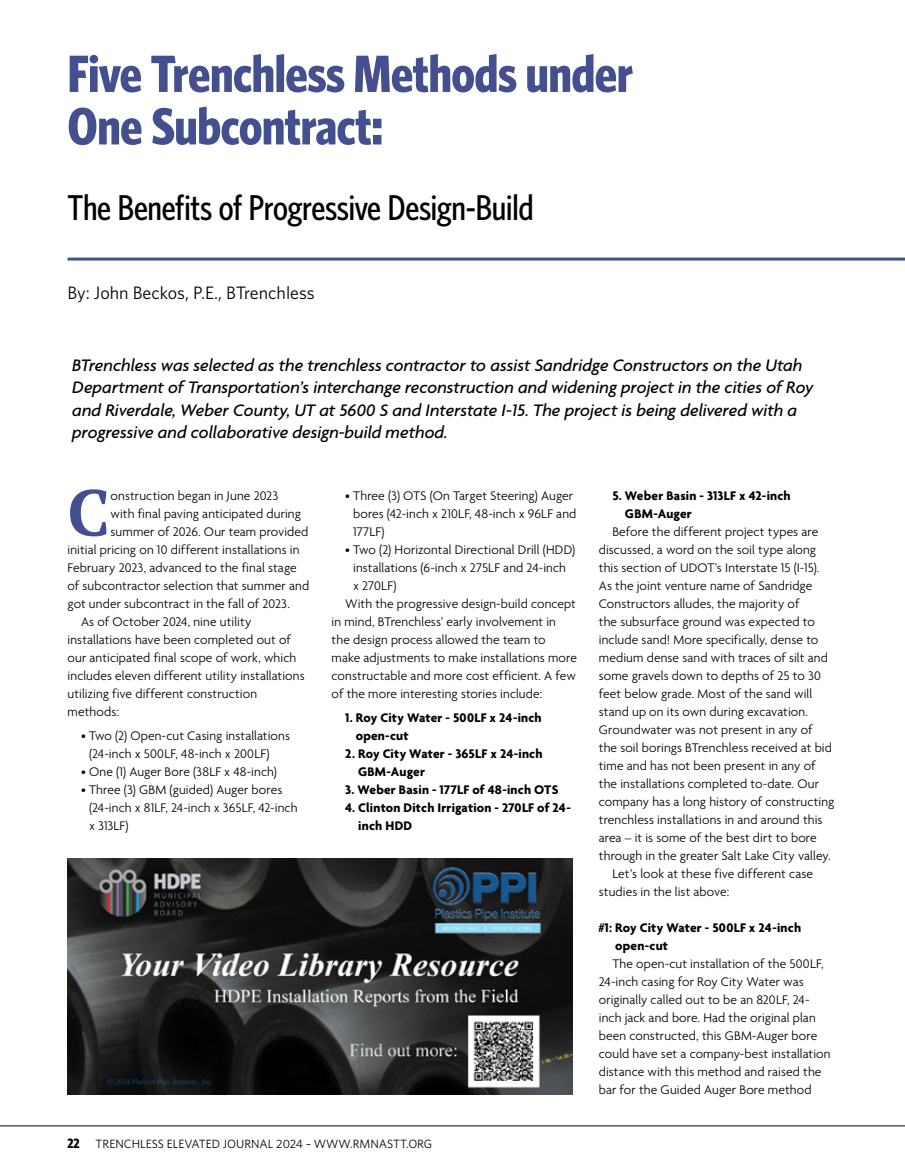
<style>
.page{position:relative;width:905px;height:1175px;background:#fff}
.page>*{position:absolute;margin:0;border:0;box-sizing:border-box;transform-origin:0 0}
.t1{font:700 64.95px "PT Serif";color:#444f90}
.t2{font:700 52.5px/52.5px "Whitney Condensed";letter-spacing:-.01em;color:#444f90}
.t3{font:500 36px "Whitney Condensed";letter-spacing:-.015em;color:#000}
.t4{font:italic 500 18px/22.5px "Agenda";color:#000}
.t5{font:18px "Whitney";color:#000}
.t6{font:300 13.5px/18px "Agenda";letter-spacing:.01em;color:#000}
.t7{font:700 13.5px/18px "Agenda";letter-spacing:.01em;color:#000}
.t8{font:12px "Whitney";color:#000}
.s1{font-family:"Whitney Condensed";font-weight:700;font-size:13.5px}
</style>
<div class="page">
<hr style="left:0;top:1125px;width:904px;height:1px;background:#000">
<hr style="left:68px;top:257px;width:836px;height:3px;background:#444f90">
<img style="left:67px;top:858px;width:505px;height:236px">
<h2 class="t2" style="left:67px;top:47px;width:567px">Five Trenchless Methods under<br>One Subcontract:</h2>
<h3 class="t3" style="left:67px;top:187px;width:467px">The Benefits of Progressive Design-Build</h3>
<h3 class="t5" style="left:67px;top:282px;width:249px">By: John Beckos, P.E., BTrenchless</h3>
<p class="t4" style="left:72px;top:354px;width:743px">BTrenchless was selected as the trenchless contractor to assist Sandridge Constructors on the Utah Department of Transportation’s interchange reconstruction and widening project in the cities of Roy and Riverdale, Weber County, UT at 5600 S and Interstate I-15. The project is being delivered with a progressive and collaborative design-build method.</p>
<h1 class="t1" style="left:68px;top:470px;width:44px">C</h1>
<p class="t6" style="left:110px;top:487px;width:169px">onstruction began in June 2023</p>
<p class="t6" style="left:110px;top:505px;width:192px">with final paving anticipated during</p>
<p class="t6" style="left:110px;top:523px;width:199px">summer of 2026. Our team provided</p>
<p class="t6" style="left:67px;top:541px;width:233px">initial pricing on 10 different installations in</p>
<p class="t6" style="left:67px;top:559px;width:231px">February 2023, advanced to the final stage</p>
<p class="t6" style="left:67px;top:577px;width:243px">of subcontractor selection that summer and</p>
<p class="t6" style="left:67px;top:595px;width:224px">got under subcontract in the fall of 2023.</p>
<p class="t6" style="left:81px;top:613px;width:172px">As of October 2024, nine utility</p>
<p class="t6" style="left:67px;top:631px;width:225px">installations have been completed out of</p>
<p class="t6" style="left:67px;top:649px;width:230px">our anticipated final scope of work, which</p>
<p class="t6" style="left:67px;top:667px;width:239px">includes eleven different utility installations</p>
<p class="t6" style="left:67px;top:685px;width:191px">utilizing five different construction</p>
<p class="t6" style="left:67px;top:703px;width:53px">methods:</p>
<p class="t6" style="left:89px;top:727px;width:202px;text-indent:-8px">• Two (2) Open-cut Casing installations (24-inch x 500LF, 48-inch x 200LF)</p>
<p class="t6" style="left:81px;top:763px;width:197px">• One (1) Auger Bore (38LF x 48-inch)</p>
<p class="t6" style="left:89px;top:781px;width:210px;text-indent:-8px">• Three (3) GBM (guided) Auger bores (24-inch x 81LF, 24-inch x 365LF, 42-inch x 313LF)</p>
<p class="t6" style="left:353px;top:487px;width:225px;text-indent:-8px">• Three (3) OTS (On Target Steering) Auger bores (42-inch x 210LF, 48-inch x 96LF and<br>177LF)</p>
<p class="t6" style="left:345px;top:541px;width:232px">• Two (2) Horizontal Directional Drill (HDD)</p>
<p class="t6" style="left:353px;top:559px;width:214px">installations (6-inch x 275LF and 24-inch</p>
<p class="t6" style="left:353px;top:577px;width:45px">x 270LF)</p>
<p class="t6" style="left:345px;top:595px;width:232px">With the progressive design-build concept</p>
<p class="t6" style="left:331px;top:613px;width:226px">in mind, BTrenchless’ early involvement in</p>
<p class="t6" style="left:331px;top:631px;width:215px">the design process allowed the team to</p>
<p class="t6" style="left:331px;top:649px;width:247px">make adjustments to make installations more</p>
<p class="t6" style="left:331px;top:667px;width:246px">constructable and more cost efficient. A few</p>
<p class="t6" style="left:331px;top:685px;width:212px">of the more interesting stories include:</p>
<p class="t7" style="left:356px;top:709px;width:187px;text-indent:-11px">1. Roy City Water - 500LF x 24-inch open-cut</p>
<p class="t7" style="left:358px;top:745px;width:186px;text-indent:-13px">2. Roy City Water - 365LF x 24-inch<br>GBM-Auger</p>
<p class="t7" style="left:345px;top:781px;width:215px">3. Weber Basin - 177LF of 48-inch OTS</p>
<p class="t7" style="left:358px;top:799px;width:214px;text-indent:-13px">4. Clinton Ditch Irrigation - 270LF of 24- inch HDD</p>
<p class="t8" style="left:67px;top:1137px;width:366px"><span class="s1">22</span> TRENCHLESS ELEVATED JOURNAL 2024 – WWW.RMNASTT.ORG</p>
<p class="t7" style="left:625px;top:487px;width:167px;text-indent:-13px">5. Weber Basin - 313LF x 42-inch<br>GBM-Auger</p>
<p class="t6" style="left:612px;top:523px;width:207px">Before the different project types are</p>
<p class="t6" style="left:598px;top:541px;width:219px">discussed, a word on the soil type along</p>
<p class="t6" style="left:598px;top:559px;width:222px">this section of UDOT’s Interstate 15 (I-15).</p>
<p class="t6" style="left:598px;top:577px;width:215px">As the joint venture name of Sandridge</p>
<p class="t6" style="left:598px;top:595px;width:202px">Constructors alludes, the majority of</p>
<p class="t6" style="left:598px;top:613px;width:218px">the subsurface ground was expected to</p>
<p class="t6" style="left:598px;top:631px;width:221px">include sand! More specifically, dense to</p>
<p class="t6" style="left:598px;top:649px;width:230px">medium dense sand with traces of silt and</p>
<p class="t6" style="left:598px;top:667px;width:223px">some gravels down to depths of 25 to 30</p>
<p class="t6" style="left:598px;top:685px;width:215px">feet below grade. Most of the sand will</p>
<p class="t6" style="left:598px;top:703px;width:211px">stand up on its own during excavation.</p>
<p class="t6" style="left:598px;top:721px;width:215px">Groundwater was not present in any of</p>
<p class="t6" style="left:598px;top:739px;width:235px">the soil borings BTrenchless received at bid</p>
<p class="t6" style="left:598px;top:757px;width:218px">time and has not been present in any of</p>
<p class="t6" style="left:598px;top:775px;width:221px">the installations completed to-date. Our</p>
<p class="t6" style="left:598px;top:793px;width:237px">company has a long history of constructing</p>
<p class="t6" style="left:598px;top:811px;width:225px">trenchless installations in and around this</p>
<p class="t6" style="left:598px;top:829px;width:219px">area – it is some of the best dirt to bore</p>
<p class="t6" style="left:598px;top:847px;width:233px">through in the greater Salt Lake City valley.</p>
<p class="t6" style="left:612px;top:865px;width:202px">Let’s look at these five different case</p>
<p class="t6" style="left:598px;top:883px;width:132px">studies in the list above:</p>
<p class="t7" style="left:615px;top:919px;width:187px;text-indent:-16px">#1: Roy City Water - 500LF x 24-inch open-cut</p>
<p class="t6" style="left:598px;top:955px;width:233px;text-indent:14px">The open-cut installation of the 500LF, 24-inch casing for Roy City Water was originally called out to be an 820LF, 24- inch jack and bore. Had the original plan been constructed, this GBM-Auger bore could have set a company-best installation distance with this method and raised the bar for the Guided Auger Bore method</p>
</div>
